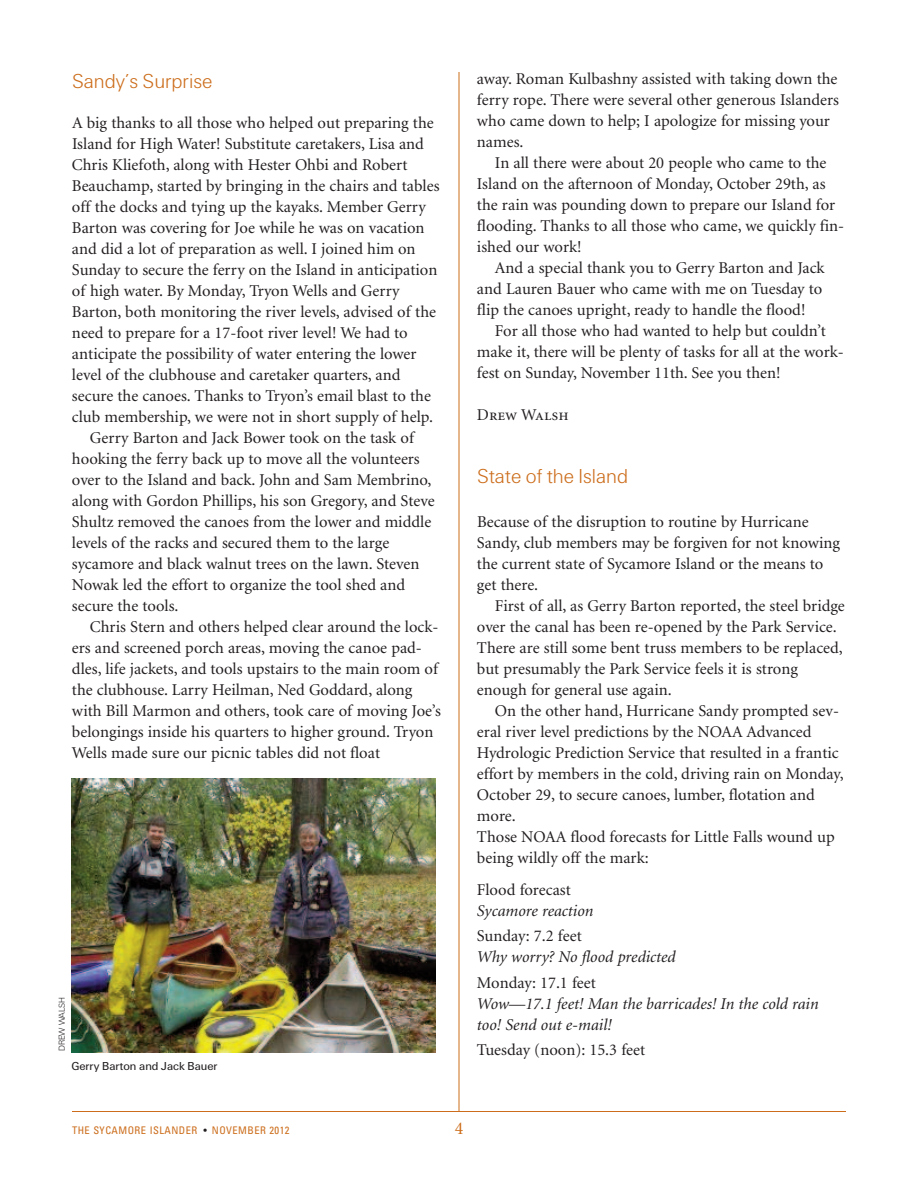
<style>
.page{position:relative;width:918px;height:1188px;background:#fff}
.page>*{position:absolute;margin:0;border:0;box-sizing:border-box;transform-origin:0 0}
.t1{font:21px "U45";color:#cc6d1b}
.t2{font:18px "Minion";color:#cc6d1b}
.t3{font:16.5px/21px "Minion";color:#231f20}
.t4{font:italic 16.5px/21px "Minion";color:#231f20}
.t5{font:16.5px "Minion Regular SC";color:#231f20}
.t6{font:12px "U55";color:#231f20}
.t7{font:condensed 10.5px "Univers";letter-spacing:.045em;color:#cc6d1b}
.t8{font:9px "U45";color:#231f20}
.s1{color:#231f20}
</style>
<div class="page">
<hr style="left:72px;top:1111px;width:774px;height:1px;background:#cc6d1b">
<hr style="left:459px;top:72px;width:1px;height:1040px;background:#cc6d1b">
<img style="left:71px;top:778px;width:365px;height:274px">
<p class="t1" style="left:72px;top:74px;width:142px">Sandy’s Surprise</p>
<p class="t3" style="left:72px;top:113px;width:363px">A big thanks to all those who helped out preparing the</p>
<p class="t3" style="left:72px;top:134px;width:354px">Island for High Water! Substitute caretakers, Lisa and</p>
<p class="t3" style="left:72px;top:155px;width:337px">Chris Kliefoth, along with Hester Ohbi and Robert</p>
<p class="t3" style="left:72px;top:176px;width:369px">Beauchamp, started by bringing in the chairs and tables</p>
<p class="t3" style="left:72px;top:197px;width:355px">off the docks and tying up the kayaks. Member Gerry</p>
<p class="t3" style="left:72px;top:218px;width:354px">Barton was covering for Joe while he was on vacation</p>
<p class="t3" style="left:72px;top:239px;width:345px">and did a lot of preparation as well. I joined him on</p>
<p class="t3" style="left:72px;top:260px;width:367px">Sunday to secure the ferry on the Island in anticipation</p>
<p class="t3" style="left:72px;top:281px;width:329px">of high water. By Monday, Tryon Wells and Gerry</p>
<p class="t3" style="left:72px;top:302px;width:366px">Barton, both monitoring the river levels, advised of the</p>
<p class="t3" style="left:72px;top:323px;width:337px">need to prepare for a 17-foot river level! We had to</p>
<p class="t3" style="left:72px;top:344px;width:346px">anticipate the possibility of water entering the lower</p>
<p class="t3" style="left:72px;top:365px;width:330px">level of the clubhouse and caretaker quarters, and</p>
<p class="t3" style="left:72px;top:386px;width:360px">secure the canoes. Thanks to Tryon’s email blast to the</p>
<p class="t3" style="left:72px;top:407px;width:363px">club membership, we were not in short supply of help.</p>
<p class="t3" style="left:90px;top:428px;width:325px">Gerry Barton and Jack Bower took on the task of</p>
<p class="t3" style="left:72px;top:449px;width:349px">hooking the ferry back up to move all the volunteers</p>
<p class="t3" style="left:72px;top:470px;width:361px">over to the Island and back. John and Sam Membrino,</p>
<p class="t3" style="left:72px;top:491px;width:364px">along with Gordon Phillips, his son Gregory, and Steve</p>
<p class="t3" style="left:72px;top:512px;width:361px">Shultz removed the canoes from the lower and middle</p>
<p class="t3" style="left:72px;top:533px;width:319px">levels of the racks and secured them to the large</p>
<p class="t3" style="left:72px;top:554px;width:349px">sycamore and black walnut trees on the lawn. Steven</p>
<p class="t3" style="left:72px;top:575px;width:335px">Nowak led the effort to organize the tool shed and</p>
<p class="t3" style="left:72px;top:596px;width:108px">secure the tools.</p>
<p class="t3" style="left:90px;top:617px;width:350px">Chris Stern and others helped clear around the lock-</p>
<p class="t3" style="left:72px;top:638px;width:352px">ers and screened porch areas, moving the canoe pad-</p>
<p class="t3" style="left:72px;top:659px;width:367px">dles, life jackets, and tools upstairs to the main room of</p>
<p class="t3" style="left:72px;top:680px;width:342px">the clubhouse. Larry Heilman, Ned Goddard, along</p>
<p class="t3" style="left:72px;top:701px;width:370px">with Bill Marmon and others, took care of moving Joe’s</p>
<p class="t3" style="left:72px;top:722px;width:363px">belongings inside his quarters to higher ground. Tryon</p>
<p class="t3" style="left:72px;top:743px;width:310px">Wells made sure our picnic tables did not float</p>
<p class="t8" style="left:59px;top:1051px;width:56px;rotate:-90deg">DREW WALSH</p>
<p class="t6" style="left:71px;top:1062px;width:148px">Gerry Barton and Jack Bauer</p>
<p class="t3" style="left:477px;top:69px;width:363px">away. Roman Kulbashny assisted with taking down the ferry rope. There were several other generous Islanders who came down to help; I apologize for missing your names.</p>
<p class="t3" style="left:477px;top:153px;width:369px;text-indent:18px">In all there were about 20 people who came to the Island on the afternoon of Monday, October 29th, as the rain was pounding down to prepare our Island for flooding. Thanks to all those who came, we quickly fin&shy;ished our work!</p>
<p class="t3" style="left:477px;top:258px;width:349px;text-indent:18px">And a special thank you to Gerry Barton and Jack and Lauren Bauer who came with me on Tuesday to flip the canoes upright, ready to handle the flood!</p>
<p class="t3" style="left:477px;top:321px;width:368px;text-indent:18px">For all those who had wanted to help but couldn’t make it, there will be plenty of tasks for all at the work&shy;fest on Sunday, November 11th. See you then!</p>
<p class="t5" style="left:477px;top:408px;width:93px">Drew Walsh</p>
<p class="t1" style="left:477px;top:469px;width:153px">State of the Island</p>
<p class="t3" style="left:477px;top:513px;width:365px">Because of the disruption to routine by Hurricane Sandy, club members may be forgiven for not knowing the current state of Sycamore Island or the means to get there.</p>
<p class="t3" style="left:477px;top:597px;width:369px;text-indent:18px">First of all, as Gerry Barton reported, the steel bridge over the canal has been re-opened by the Park Service.<br>There are still some bent truss members to be replaced, but presumably the Park Service feels it is strong enough for general use again.</p>
<p class="t3" style="left:477px;top:702px;width:368px;text-indent:18px">On the other hand, Hurricane Sandy prompted sev&shy;eral river level predictions by the NOAA Advanced Hydrologic Prediction Service that resulted in a frantic effort by members in the cold, driving rain on Monday, October 29, to secure canoes, lumber, flotation and more.<br>Those NOAA flood forecasts for Little Falls wound up being wildly off the mark:</p>
<p class="t3" style="left:477px;top:880px;width:95px">Flood forecast</p>
<p class="t4" style="left:477px;top:901px;width:118px">Sycamore reaction</p>
<p class="t3" style="left:477px;top:927px;width:106px">Sunday: 7.2 feet</p>
<p class="t4" style="left:477px;top:948px;width:200px">Why worry? No flood predicted</p>
<p class="t3" style="left:477px;top:973px;width:120px">Monday: 17.1 feet</p>
<p class="t4" style="left:477px;top:994px;width:343px">Wow—17.1 feet! Man the barricades! In the cold rain too! Send out e-mail!</p>
<p class="t3" style="left:477px;top:1041px;width:170px">Tuesday (noon): 15.3 feet</p>
<p class="t7" style="left:72px;top:1126px;width:219px">THE SYCAMORE ISLANDER <span class="s1">•</span> NOVEMBER 2012</p>
<p class="t2" style="left:455px;top:1121px;width:10px">4</p>
</div>
